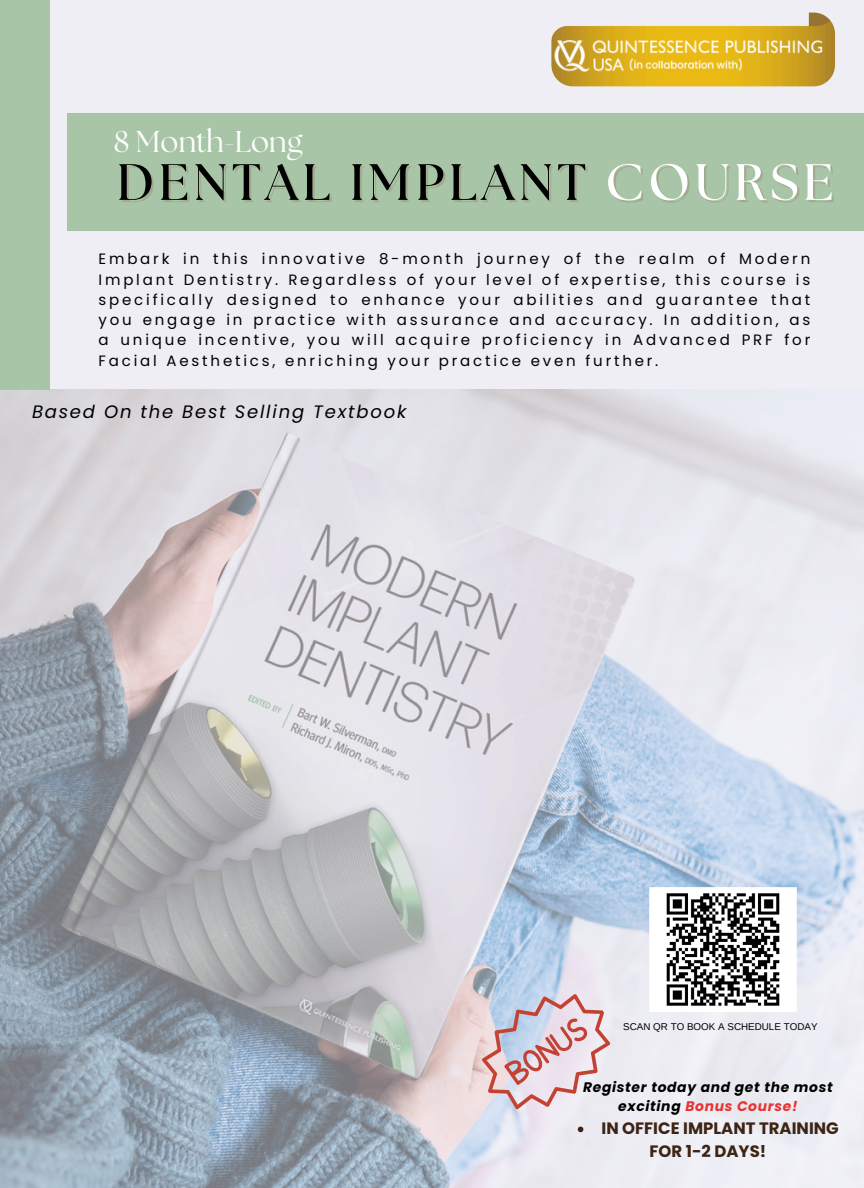
<style>
.page{position:relative;width:864px;height:1188px;background:#f0eef5}
.page>*{position:absolute;margin:0;border:0;box-sizing:border-box;transform-origin:0 0}
.t1{font:700 51px "The Seasons";letter-spacing:.09em;color:#000}
.t2{font:30px "The Seasons";color:#fff}
.t3{font:italic 18px "Poppins";letter-spacing:.1em;color:#000}
.t4{font:700 16.5px "Poppins";color:#3d2414}
.t5{font:15px/20.2px "Poppins";letter-spacing:.19em;color:#000;text-align:justify}
.t6{font:italic 700 13.8px/19.2px "Poppins";letter-spacing:.05em;color:#000;text-align:center}
.t7{font:9.9px "Arimo";color:#000}
.s1{color:#fff}
.s2{color:#e93333}
</style>
<div class="page">
<div style="left:68px;top:113px;width:796px;height:117px;background:#a8c6a7"></div>
<div style="left:0;top:0;width:50px;height:390px;background:#a8c6a7"></div>
<img style="left:0;top:390px;width:864px;height:798px">
<svg style="left:459px;top:969px;width:174px;height:165px"></svg>
<img style="left:552px;top:13px;width:283px;height:73px;border-radius:21px">
<img style="left:554px;top:40px;width:269px;height:32px">
<img style="left:649px;top:886px;width:148px;height:126px">
<p class="t2" style="left:114px;top:128px;width:190px">8 Month-Long</p>
<h2 class="t1" style="left:117px;top:159px;width:718px">DENTAL IMPLANT <span class="s1">COURSE</span></h2>
<p class="t5" style="left:99px;top:249px;width:713px">Embark in this innovative 8-month journey of the realm of Modern Implant Dentistry. Regardless of your level of expertise, this course is specifically designed to enhance your abilities and guarantee that you engage in practice with assurance and accuracy. In addition, as a unique incentive, you will acquire proficiency in Advanced PRF for Facial Aesthetics, enriching your practice even further.</p>
<h6 class="t3" style="left:32px;top:399px;width:376px">Based On the Best Selling Textbook</h6>
<p class="t7" style="left:623px;top:1021px;width:196px">SCAN QR TO BOOK A SCHEDULE TODAY</p>
<p class="t6" style="left:583px;top:1078px;width:251px">Register today and get the most exciting <span class="s2">Bonus Course!</span></p>
<p class="t4" style="left:602px;top:1117px;width:239px">IN OFFICE IMPLANT TRAINING</p>
<h4 class="t4" style="left:650px;top:1140px;width:118px">FOR 1-2 DAYS!</h4>
</div>
